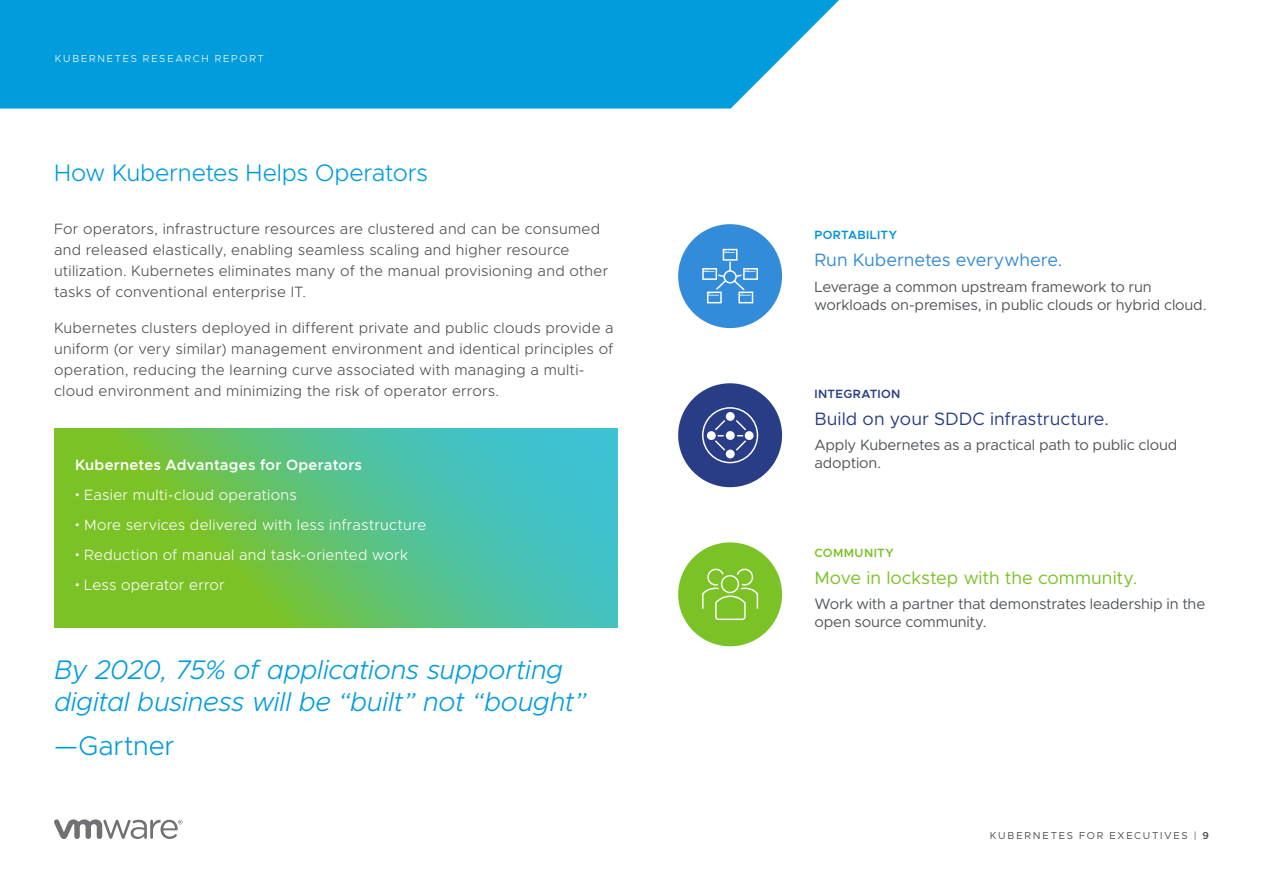
<style>
.page{position:relative;width:1263px;height:893px;background:#fff}
.page>*{position:absolute;margin:0;border:0;box-sizing:border-box;transform-origin:0 0}
.t1{font:italic 300 27px/32.4px "Metropolis";letter-spacing:-.01em;color:#009cdc}
.t2{font:300 27px "Metropolis";letter-spacing:-.005em;color:#009cdc}
.t3{font:300 24px "Metropolis";letter-spacing:-.005em;color:#009cdc}
.t4{font:18px "Metropolis";color:#7ac226}
.t5{font:18px "Metropolis";color:#293d87}
.t6{font:18px "Metropolis";color:#338cd9}
.t7{font:300 15px/21px "Metropolis";letter-spacing:.02em;color:#4d4d4f}
.t8{font:15px/18px "Metropolis";letter-spacing:-.01em;color:#52555b}
.t9{font:300 15px "Metropolis";letter-spacing:.02em;color:#fff}
.t10{font:600 15px "Metropolis";letter-spacing:.015em;color:#fff}
.t11{font:600 12px "Metropolis";letter-spacing:.025em;color:#0091d9}
.t12{font:600 12px "Metropolis";letter-spacing:.03em;color:#293d87}
.t13{font:600 12px "Metropolis";letter-spacing:.035em;color:#7ac226}
.t14{font:10.2px "Metropolis";letter-spacing:.17em;color:#4d4d4f}
.t15{font:300 10.2px "Metropolis";letter-spacing:.175em;color:#fff}
.s1{font-family:"Gilroy";font-weight:400}
.s2{font-weight:600}
</style>
<div class="page">
<svg style="left:0;top:0;width:839px;height:109px;background:#11a2de"></svg>
<svg style="left:54px;top:819px;width:129px;height:20px"></svg>
<svg style="left:54px;top:428px;width:563px;height:200px;background:#5ec273"></svg>
<div style="left:678px;top:224px;width:104px;height:104px;background:#338cd9;border-radius:50%"></div>
<svg style="left:702px;top:249px;width:56px;height:54px"></svg>
<svg style="left:678px;top:383px;width:104px;height:104px"></svg>
<div style="left:678px;top:542px;width:104px;height:104px;background:#7ac226;border-radius:50%"></div>
<svg style="left:702px;top:569px;width:56px;height:51px"></svg>
<p class="t15" style="left:55px;top:52px;width:210px">KUBERNETES RESEARCH REPORT</p>
<h2 class="t3" style="left:54px;top:158px;width:376px">How Kubernetes Helps Operators</h2>
<p class="t7" style="left:54px;top:219px;width:556px">For operators, infrastructure resources are clustered and can be consumed and released elastically, enabling seamless scaling and higher resource utilization. Kubernetes eliminates many of the manual provisioning and other tasks of conventional enterprise IT.</p>
<p class="t7" style="left:54px;top:318px;width:561px">Kubernetes clusters deployed in different private and public clouds provide a uniform (or very similar) management environment and identical principles of operation, reducing the learning curve associated with managing a multi&shy;cloud environment and minimizing the risk of operator errors.</p>
<p class="t10" style="left:75px;top:455px;width:288px">Kubernetes Advantages for Operators</p>
<p class="t9" style="left:75px;top:485px;width:223px"><span class="s1">•</span> Easier multi-cloud operations</p>
<p class="t9" style="left:75px;top:515px;width:353px"><span class="s1">•</span> More services delivered with less infrastructure</p>
<p class="t9" style="left:75px;top:545px;width:334px"><span class="s1">•</span> Reduction of manual and task-oriented work</p>
<p class="t9" style="left:75px;top:575px;width:151px"><span class="s1">•</span> Less operator error</p>
<h1 class="t1" style="left:54px;top:653px;width:534px">By 2020, 75% of applications supporting digital business will be “built” not “bought”</h1>
<h1 class="t2" style="left:54px;top:729px;width:122px">—Gartner</h1>
<p class="t11" style="left:814px;top:228px;width:84px">PORTABILITY</p>
<p class="t6" style="left:814px;top:249px;width:249px">Run Kubernetes everywhere.</p>
<p class="t8" style="left:814px;top:278px;width:393px">Leverage a common upstream framework to run workloads on-premises, in public clouds or hybrid cloud.</p>
<p class="t12" style="left:814px;top:386px;width:88px">INTEGRATION</p>
<p class="t5" style="left:814px;top:407px;width:296px">Build on your SDDC infrastructure.</p>
<p class="t8" style="left:814px;top:436px;width:364px">Apply Kubernetes as a practical path to public cloud adoption.</p>
<p class="t13" style="left:814px;top:545px;width:81px">COMMUNITY</p>
<p class="t4" style="left:814px;top:566px;width:324px">Move in lockstep with the community.</p>
<p class="t8" style="left:814px;top:595px;width:392px">Work with a partner that demonstrates leadership in the open source community.</p>
<p class="t14" style="left:990px;top:829px;width:221px">KUBERNETES FOR EXECUTIVES | <span class="s2">9</span></p>
</div>
